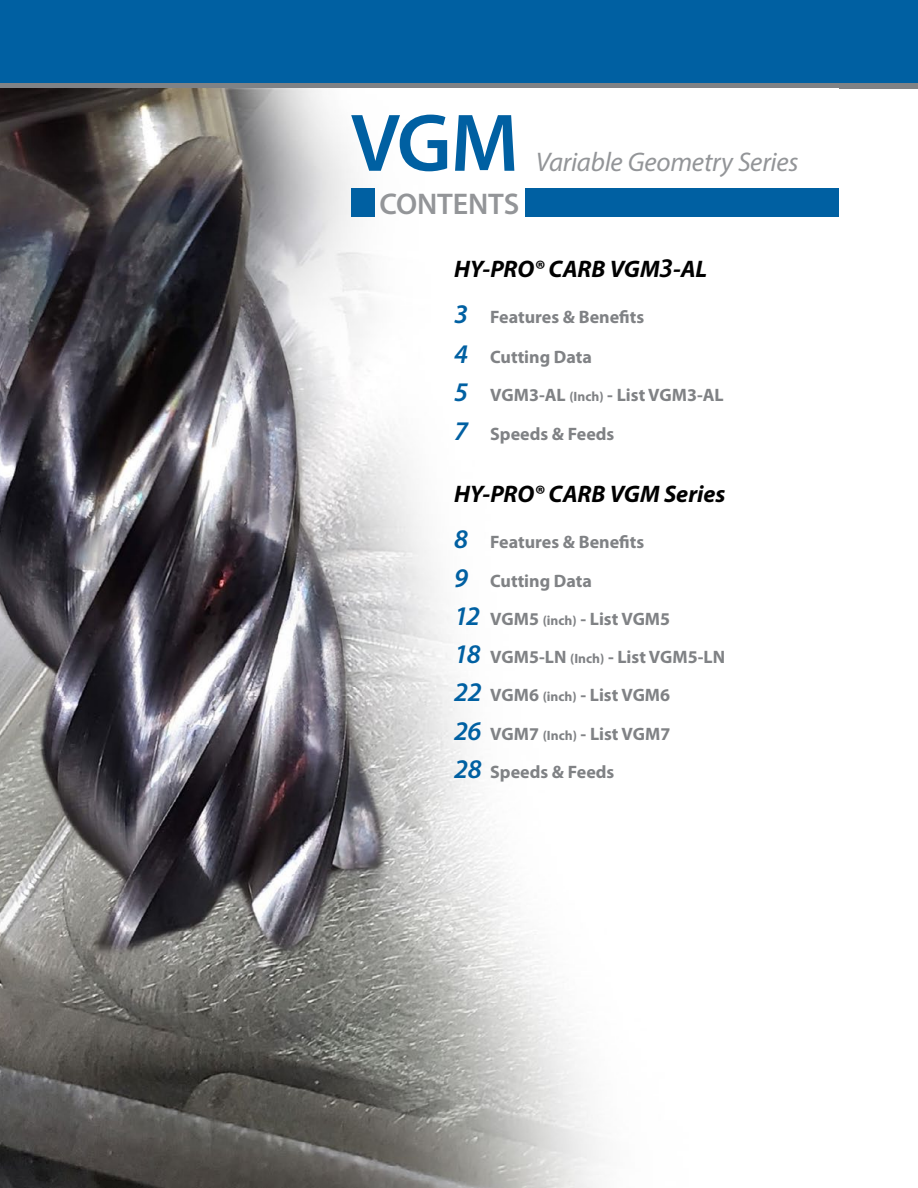
<style>
.page{position:relative;width:918px;height:1188px;background:#fff}
.page>*{position:absolute;margin:0;border:0;box-sizing:border-box;transform-origin:0 0}
.t1{font:600 82.5px "Myriad Pro";color:#0060a2}
.t2{font:600 30px "Myriad Pro";letter-spacing:-.005em;color:#939598}
.t3{font:italic 27px "Myriad Pro";letter-spacing:-.01em;color:#939598}
.t4{font:italic 700 24px "Myriad Pro";letter-spacing:-.005em;color:#000}
.t5{font:700 18px/38.2px "Myriad Pro";color:#808285}
.s1{font-weight:600;font-size:27px}
.s2{font-weight:600;font-style:italic;font-size:27px;color:#0060a2}
.s3{font-size:13.5px}
</style>
<div class="page">
<div style="left:0;top:1px;width:918px;height:88px;background:#808285"></div>
<div style="left:0;top:0;width:918px;height:83px;background:#0060a2"></div>
<img style="left:0;top:89px;width:838px;height:1099px">
<div style="left:351px;top:189px;width:23px;height:28px;background:#0060a2"></div>
<div style="left:525px;top:189px;width:313px;height:28px;background:#0060a2"></div>
<h1 class="t1" style="left:351px;top:91px;width:170px">VGM</h1>
<h2 class="t2" style="left:380px;top:185px;width:141px">CONTENTS</h2>
<h3 class="t3" style="left:536px;top:145px;width:264px">Variable Geometry Series</h3>
<h3 class="t4" style="left:454px;top:253px;width:254px">HY-PRO® CARB VGM<span class="s1">3</span>-AL</h3>
<p class="t5" style="left:454px;top:298px;width:192px"><span class="s2">3</span> Features &amp; Benefits</p>
<p class="t5" style="left:454px;top:337px;width:271px"><span class="s2">4</span> Cutting Data<br><span class="s2">5</span> VGM3-AL <span class="s3">(Inch)</span> - List VGM3-AL<br><span class="s2">7</span> Speeds &amp; Feeds</p>
<h3 class="t4" style="left:454px;top:478px;width:273px">HY-PRO® CARB VGM Series</h3>
<p class="t5" style="left:454px;top:523px;width:272px"><span class="s2">8</span> Features &amp; Benefits<br><span class="s2">9</span> Cutting Data<br><span class="s2">12</span> VGM5 <span class="s3">(inch)</span> - List VGM5<br><span class="s2">18</span> VGM5-LN <span class="s3">(Inch)</span> - List VGM5-LN<br><span class="s2">22</span> VGM6 <span class="s3">(inch)</span> - List VGM6<br><span class="s2">26</span> VGM7 <span class="s3">(Inch)</span> - List VGM7<br><span class="s2">28</span> Speeds &amp; Feeds</p>
</div>
